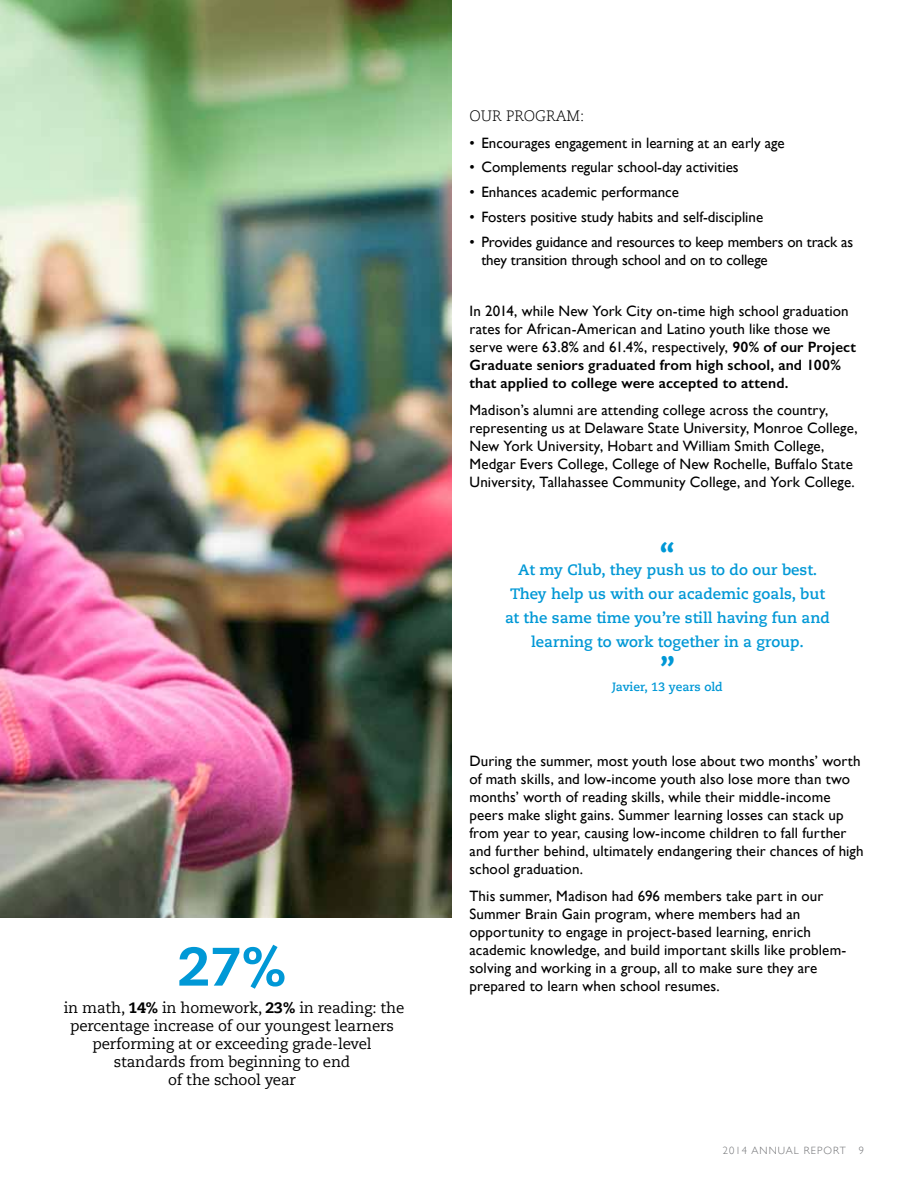
<style>
.page{position:relative;width:918px;height:1188px;background:#fff}
.page>*{position:absolute;margin:0;border:0;box-sizing:border-box;transform-origin:0 0}
.t1{font:800 54px "Caecilia LT Std";color:#0098d6}
.t2{font:800 27px "Caecilia LT Std";color:#0098d6}
.t3{font:15px/18px "Gill Sans";letter-spacing:.005em;color:#000}
.t4{font:15px/18px "Caecilia LT Std";letter-spacing:-.01em;color:#000;text-align:center}
.t5{font:700 15px/24px "Caecilia LT Std";color:#0098d6;text-align:center}
.t6{font:300 15px "Caecilia LT Std";color:#000}
.t7{font:700 12px "Caecilia LT Std";color:#0098d6}
.t8{font:300 10.5px "Gill Sans";letter-spacing:.1em;color:#6d6e71}
.s1{font-weight:800}
.s2{font-weight:600}
</style>
<div class="page">
<img style="left:0;top:0;width:451px;height:918px">
<h1 class="t1" style="left:178px;top:933px;width:109px">27%</h1>
<p class="t4" style="left:64px;top:999px;width:342px">in math, <span class="s1">14%</span> in homework, <span class="s1">23%</span> in reading: the percentage increase of our youngest learners performing at or exceeding grade-level standards from beginning to end<br>of the school year</p>
<p class="t6" style="left:469px;top:107px;width:89px">OUR PROGRAM</p>
<p class="t6" style="left:580px;top:107px;width:6px">:</p>
<p class="t3" style="left:469px;top:133px;width:317px">• Encourages engagement in learning at an early age</p>
<p class="t3" style="left:469px;top:158px;width:271px">• Complements regular school-day activities</p>
<p class="t3" style="left:469px;top:183px;width:211px">• Enhances academic performance</p>
<p class="t3" style="left:469px;top:208px;width:295px">• Fosters positive study habits and self-discipline</p>
<p class="t3" style="left:481px;top:232px;width:373px;text-indent:-12px">• Provides guidance and resources to keep members on track as they transition through school and on to college</p>
<p class="t3" style="left:469px;top:302px;width:388px">I n 2014, while New York City on-time high school graduation rates for African-American and Latino youth like those we serve were 63.8% and 61.4%, respectively, <span class="s2">90% of our Project Graduate seniors graduated from high school, and 100% that applied to college were accepted to attend.</span></p>
<p class="t3" style="left:469px;top:401px;width:390px">M adison’s alumni are attending college across the country, representing us at Delaware State University, Monroe College, New York University, Hobart and William Smith College, Medgar Evers College, College of New Rochelle, Buffalo State University, Tallahassee Community College, and York College.</p>
<h2 class="t2" style="left:660px;top:537px;width:16px">“</h2>
<p class="t5" style="left:505px;top:558px;width:326px">At my Club, they push us to do our best.<br>They help us with our academic goals, but at the same time you’re still having fun and learning to work together in a group.</p>
<h2 class="t2" style="left:660px;top:651px;width:16px">”</h2>
<p class="t7" style="left:612px;top:680px;width:112px">Javier, 13 years old</p>
<p class="t3" style="left:469px;top:752px;width:396px">During the summer, most youth lose about two months’ worth of math skills, and low-income youth also lose more than two months’ worth of reading skills, while their middle-income peers make slight gains. Summer learning losses can stack up from year to year, causing low-income children to fall further and further behind, ultimately endangering their chances of high school graduation.</p>
<p class="t3" style="left:469px;top:887px;width:378px">This summer, Madison had 696 members take part in our Summer Brain Gain program, where members had an opportunity to engage in project-based learning, enrich academic knowledge, and build important skills like problem&shy;solving and working in a group, all to make sure they are prepared to learn when school resumes.</p>
<p class="t8" style="left:723px;top:1144px;width:143px">2014 ANNUAL REPORT 9</p>
</div>
